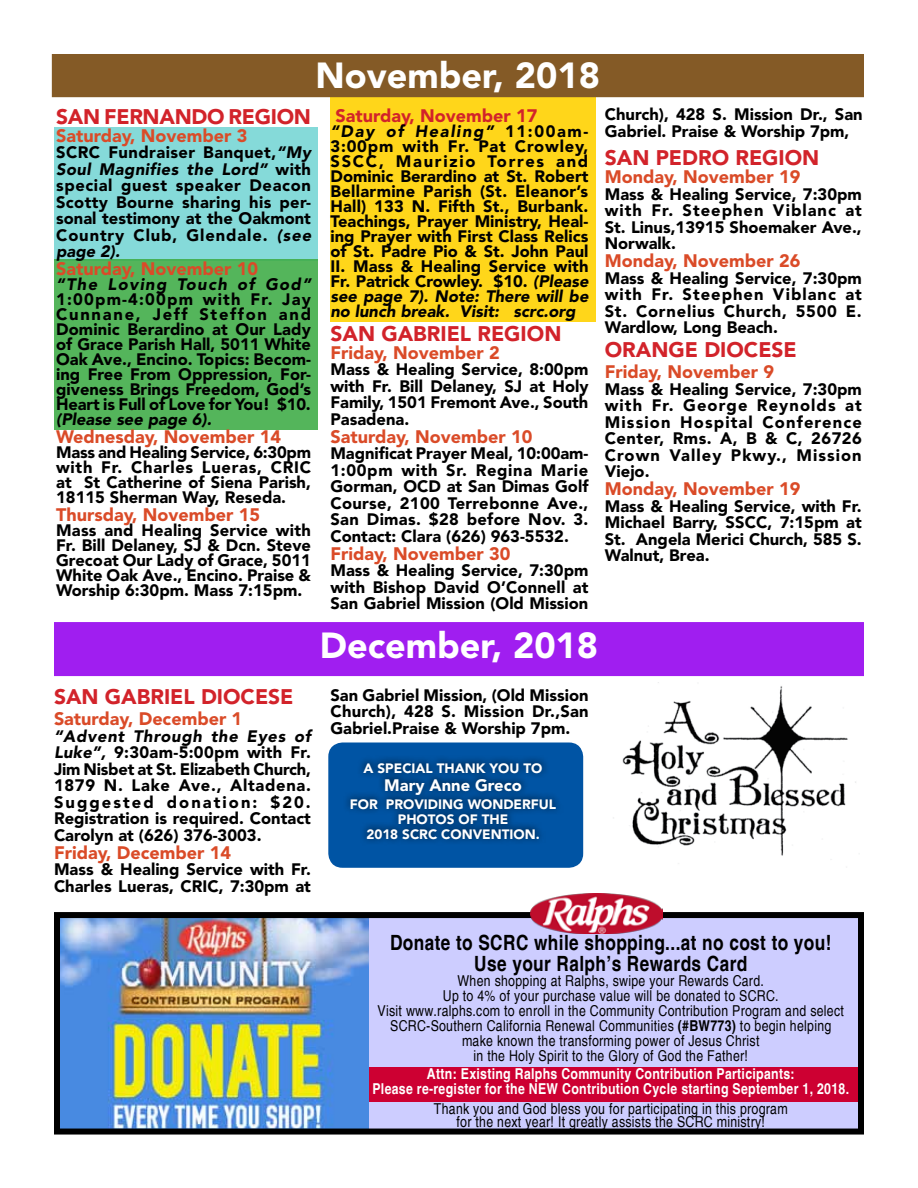
<style>
.page{position:relative;width:918px;height:1188px;background:#fff}
.page>*{position:absolute;margin:0;border:0;box-sizing:border-box;transform-origin:0 0}
.t1{font:900 36px "Avenir LT Std";color:#fff}
.t2{font:900 21px "Avenir LT Std";color:#d2232a}
.t3{font:700 condensed 21px/21px "Helvetica";letter-spacing:.02em;color:#000;text-align:center}
.t4{font:900 18px "Avenir LT Std";color:#da4b28}
.t5{font:900 18px "Avenir LT Std";color:#d2232a}
.t6{font:900 16.5px/16.5px "Avenir LT Std";color:#000;text-align:justify}
.t7{font:italic 900 16.5px "Avenir LT Std";letter-spacing:.08em;color:#000}
.t8{font:italic 900 16.5px "Avenir LT Std";color:#000}
.t9{font:900 16.5px "Avenir LT Std";color:#fff}
.t10{font:condensed 15px/15px "Helvetica";letter-spacing:.02em;color:#000;text-align:center}
.t11{font:700 condensed 15px/15px "Helvetica";letter-spacing:.02em;color:#fff;text-align:center}
.t12{font:900 13.5px/15px "Avenir LT Std";color:#fff;text-align:center}
.s1{font-style:italic}
.s2{font-weight:700}
</style>
<div class="page">
<div style="left:54px;top:127px;width:264px;height:134px;background:#85dad9"></div>
<div style="left:329px;top:743px;width:253px;height:124px;background:#0054a4;border-radius:14px"></div>
<div style="left:328px;top:742px;width:255px;height:126px;border:2px solid #0054a4;border-radius:14px"></div>
<div style="left:54px;top:259px;width:264px;height:171px;background:#54b55b"></div>
<div style="left:330px;top:97px;width:266px;height:225px;background:#ffd61a"></div>
<div style="left:52px;top:54px;width:812px;height:43px;background:#845a26"></div>
<div style="left:54px;top:622px;width:810px;height:54px;background:#a01ef0;border:2px solid #a01ef0"></div>
<div style="left:343px;top:755px;width:221px;height:92px;background:#000;opacity:.75"></div>
<svg style="left:368px;top:919px;width:489px;height:209px;background:#cca9db"></svg>
<img style="left:61px;top:919px;width:307px;height:209px">
<div style="left:54px;top:912px;width:810px;height:223px;border:6px solid #000"></div>
<img style="left:531px;top:893px;width:131px;height:40px">
<img style="left:613px;top:686px;width:243px;height:178px">
<h1 class="t1" style="left:316px;top:53px;width:286px">November, 2018</h1>
<p class="t2" style="left:56px;top:104px;width:256px">SAN FERNANDO REGION</p>
<p class="t4" style="left:56px;top:125px;width:193px">Saturday, November 3</p>
<p class="t6" style="left:56px;top:144px;width:257px">SCRC Fundraiser Banquet,<span class="s1">“My Soul Magnifies the Lord”</span> with special guest speaker Deacon Scotty Bourne sharing his per&shy;sonal testimony at the Oakmont Country Club, Glendale. <span class="s1">(see page 2).</span></p>
<p class="t4" style="left:56px;top:258px;width:203px">Saturday, November 10</p>
<p class="t7" style="left:56px;top:275px;width:256px">“The Loving Touch of God”</p>
<p class="t6" style="left:56px;top:292px;width:256px;line-height:15px">1:00pm-4:00pm with Fr. Jay Cunnane, Jeff Steffon and Dominic Berardino at Our Lady of Grace Parish Hall, 5011 White Oak Ave., Encino. Topics: Becom&shy;ing Free From Oppression, For&shy;giveness Brings Freedom, God’s Heart is Full of Love for You! $10.</p>
<p class="t8" style="left:56px;top:410px;width:157px">(Please see page 6).</p>
<p class="t4" style="left:56px;top:426px;width:226px">Wednesday, November 14</p>
<p class="t6" style="left:56px;top:445px;width:256px;line-height:15px">Mass and Healing Service, 6:30pm with Fr. Charles Lueras, CRIC at St Catherine of Siena Parish, 18115 Sherman Way, Reseda.</p>
<p class="t4" style="left:56px;top:504px;width:205px">Thursday, November 15</p>
<p class="t6" style="left:56px;top:523px;width:256px;line-height:15px">Mass and Healing Service with Fr. Bill Delaney, SJ &amp; Dcn. Steve Greco at Our Lady of Grace, 5011<br>White Oak Ave., Encino. Praise &amp; Worship 6:30pm. Mass 7:15pm.</p>
<p class="t5" style="left:335px;top:104px;width:203px">Saturday, November 17</p>
<p class="t6" style="left:330px;top:123px;width:260px;line-height:15px"><span class="s1">“Day of Healing”</span> 11:00am-3:00pm with Fr. Pat Crowley, SSCC, Maurizio Torres and Dominic Berardino at St. Robert Bellarmine Parish (St. Eleanor’s Hall) 133 N. Fifth St., Burbank.<br>Teachings, Prayer Ministry, Heal&shy;ing Prayer with First Class Relics of St. Padre Pio &amp; St. John Paul II. Mass &amp; Healing Service with Fr. Patrick Crowley. $10. <span class="s1">(Please see page 7). Note: There will be no lunch break. Visit: scrc.org</span></p>
<p class="t2" style="left:330px;top:321px;width:232px">SAN GABRIEL REGION</p>
<p class="t4" style="left:330px;top:341px;width:171px">Friday, November 2</p>
<p class="t6" style="left:330px;top:361px;width:260px">Mass &amp; Healing Service, 8:00pm with Fr. Bill Delaney, SJ at Holy Family, 1501 Fremont Ave., South Pasadena.</p>
<p class="t4" style="left:330px;top:425px;width:203px">Saturday, November 10</p>
<p class="t6" style="left:330px;top:445px;width:259px">Magnificat Prayer Meal, 10:00am-1:00pm with Sr. Regina Marie Gorman, OCD at San Dimas Golf Course, 2100 Terrebonne Ave., San Dimas. $28 before Nov. 3.<br>Contact: Clara (626) 963-5532.</p>
<p class="t4" style="left:330px;top:542px;width:181px">Friday, November 30</p>
<p class="t6" style="left:330px;top:562px;width:260px">Mass &amp; Healing Service, 7:30pm with Bishop David O’Connell at San Gabriel Mission (Old Mission</p>
<h1 class="t1" style="left:320px;top:624px;width:280px">December, 2018</h1>
<p class="t6" style="left:605px;top:106px;width:259px">Church), 428 S. Mission Dr., San<br>Gabriel. Praise &amp; Worship 7pm,</p>
<p class="t2" style="left:605px;top:145px;width:216px">SAN PEDRO REGION</p>
<p class="t4" style="left:605px;top:166px;width:197px">Monday, November 19</p>
<p class="t6" style="left:605px;top:186px;width:259px">Mass &amp; Healing Service, 7:30pm with Fr. Steephen Viblanc at St. Linus,13915 Shoemaker Ave., Norwalk.</p>
<p class="t4" style="left:605px;top:250px;width:197px">Monday, November 26</p>
<p class="t6" style="left:605px;top:270px;width:259px">Mass &amp; Healing Service, 7:30pm with Fr. Steephen Viblanc at St. Cornelius Church, 5500 E.<br>Wardlow, Long Beach.</p>
<p class="t2" style="left:605px;top:337px;width:194px">ORANGE DIOCESE</p>
<p class="t4" style="left:605px;top:361px;width:171px">Friday, November 9</p>
<p class="t6" style="left:605px;top:381px;width:259px">Mass &amp; Healing Service, 7:30pm with Fr. George Reynolds at Mission Hospital Conference Center, Rms. A, B &amp; C, 26726<br>Crown Valley Pkwy., Mission Viejo.</p>
<p class="t4" style="left:605px;top:478px;width:197px">Monday, November 19</p>
<p class="t6" style="left:605px;top:498px;width:259px">Mass &amp; Healing Service, with Fr.<br>Michael Barry, SSCC, 7:15pm at St. Angela Merici Church, 585 S.<br>Walnut, Brea.</p>
<p class="t2" style="left:54px;top:684px;width:241px">SAN GABRIEL DIOCESE</p>
<p class="t4" style="left:54px;top:708px;width:190px">Saturday, December 1</p>
<p class="t6" style="left:54px;top:728px;width:259px"><span class="s1">“Advent Through the Eyes of Luke”,</span> 9:30am-5:00pm with Fr.<br>Jim Nisbet at St. Elizabeth Church, 1879 N. Lake Ave., Altadena.<br>Suggested donation: $20.<br>Registration is required. Contact Carolyn at (626) 376-3003.</p>
<p class="t4" style="left:54px;top:842px;width:178px">Friday, December 14</p>
<p class="t6" style="left:54px;top:861px;width:259px">Mass &amp; Healing Service with Fr.<br>Charles Lueras, CRIC, 7:30pm at</p>
<p class="t6" style="left:330px;top:687px;width:260px">San Gabriel Mission, (Old Mission Church), 428 S. Mission Dr.,San Gabriel.Praise &amp; Worship 7pm.</p>
<p class="t12" style="left:364px;top:760px;width:180px">A SPECIAL THANK YOU TO</p>
<p class="t9" style="left:384px;top:775px;width:139px">Mary Anne Greco</p>
<p class="t12" style="left:350px;top:796px;width:208px">FOR PROVIDING WONDERFUL<br>PHOTOS OF THE<br>2018 SCRC CONVENTION.</p>
<p class="t3" style="left:390px;top:932px;width:443px">Donate to SCRC while shopping...at no cost to you!<br>Use your Ralph’s Rewards Card</p>
<p class="t10" style="left:378px;top:973px;width:468px">When shopping at Ralphs, swipe your Rewards Card.<br>Up to 4% of your purchase value will be donated to SCRC.<br>Visit www.ralphs.com to enroll in the Community Contribution Program and select SCRC-Southern California Renewal Communities <span class="s2">(#BW773)</span> to begin helping make known the transforming power of Jesus Christ<br>in the Holy Spirit to the Glory of God the Father!</p>
<p class="t11" style="left:372px;top:1066px;width:478px">Attn: Existing Ralphs Community Contribution Participants:<br>Please re-register for the NEW Contribution Cycle starting September 1, 2018.</p>
<p class="t10" style="left:434px;top:1101px;width:355px;line-height:13.5px">Thank you and God bless you for participating in this program for the next year! It greatly assists the SCRC ministry!</p>
</div>
